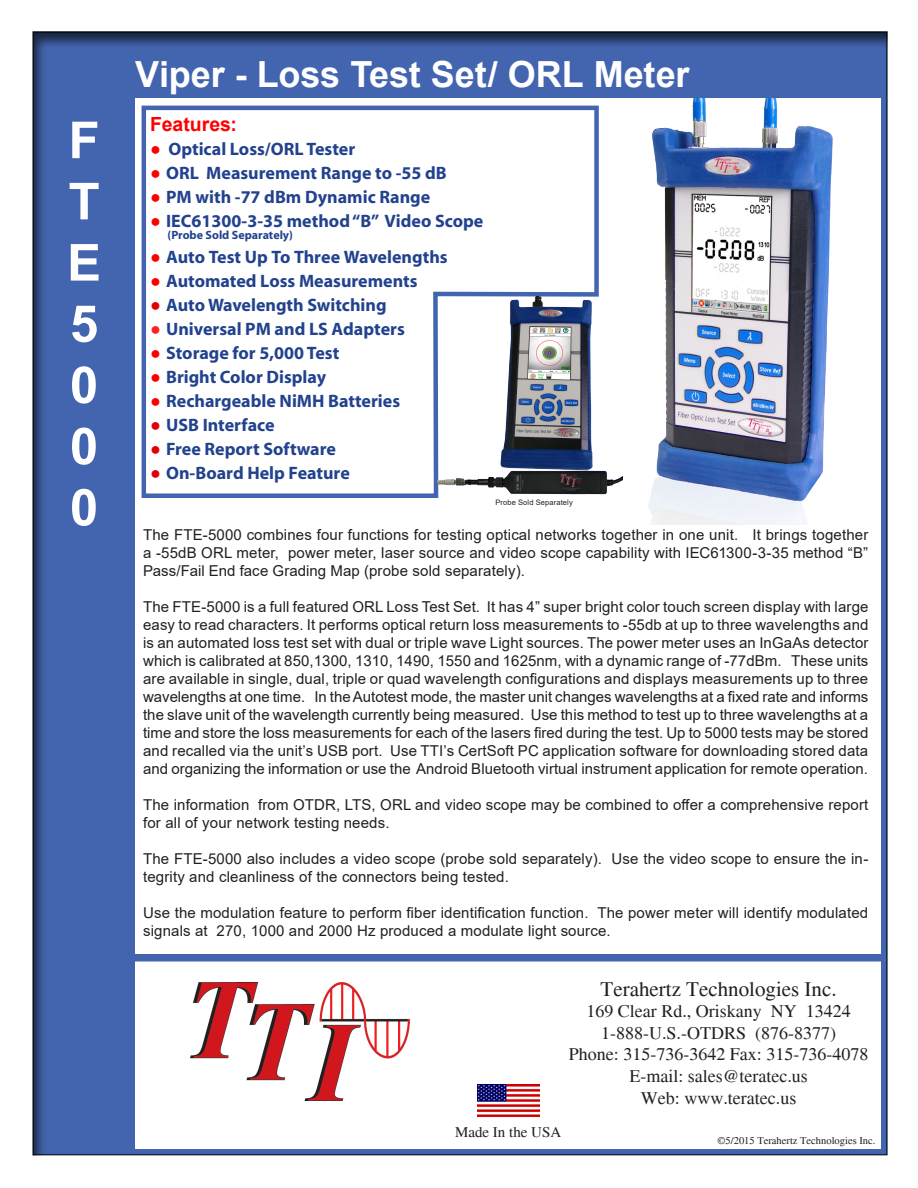
<style>
.page{position:relative;width:918px;height:1188px;background:#fff}
.page>*{position:absolute;margin:0;border:0;box-sizing:border-box;transform-origin:0 0}
.t1{font:700 51px "Arial";color:#fff}
.t2{font:700 36px "Arial";letter-spacing:-.005em;color:#fff}
.t3{font:21px "Times";color:#231f20}
.t4{font:700 19.5px "Arial";color:#f00}
.t5{font:700 18px "Myriad";color:#22428e}
.t6{font:18px "Times";color:#231f20}
.t7{font:15px/18px "Arial";letter-spacing:.01em;color:#231f20}
.t8{font:15px "Times";color:#231f20}
.t9{font:700 12px "Myriad";color:#22428e}
.t10{font:10.5px "Times";color:#231f20}
.t11{font:7.5px "Arial";letter-spacing:.02em;color:#231f20}
.s1{font-family:"Arial";color:#f00}
.s2{font-family:"Arial";color:#df0008}
.s3{font-family:"Arial";color:#ff2020}
</style>
<div class="page">
<div style="left:27px;top:18px;width:861px;height:1139px;background:#231f20;opacity:.75"></div>
<div style="left:135px;top:99px;width:745px;height:1050px;background:#fff"></div>
<svg style="left:141px;top:105px;width:446px;height:393px"></svg>
<img style="left:477px;top:1084px;width:62px;height:33px">
<div style="left:129px;top:954px;width:756px;height:8px;background:#4364af"></div>
<img style="left:587px;top:99px;width:301px;height:425px">
<img style="left:190px;top:982px;width:220px;height:119px">
<img style="left:438px;top:297px;width:184px;height:199px">
<p class="t1" style="left:69px;top:104px;width:33px">F</p>
<p class="t1" style="left:69px;top:166px;width:33px">T</p>
<p class="t1" style="left:67px;top:227px;width:36px">E</p>
<p class="t1" style="left:70px;top:288px;width:30px">5</p>
<p class="t1" style="left:70px;top:349px;width:30px">0</p>
<p class="t1" style="left:70px;top:410px;width:30px">0</p>
<p class="t1" style="left:70px;top:472px;width:30px">0</p>
<p class="t2" style="left:135px;top:49px;width:556px">Viper - Loss Test Set/ ORL Meter</p>
<p class="t4" style="left:150px;top:110px;width:88px">Features:</p>
<p class="t5" style="left:150px;top:139px;width:206px"><span class="s1">●</span> Optical Loss/ORL Tester</p>
<p class="t5" style="left:150px;top:163px;width:298px"><span class="s1">●</span> ORL Measurement Range to -55 dB</p>
<p class="t5" style="left:150px;top:187px;width:282px"><span class="s1">●</span> PM with -77 dBm Dynamic Range</p>
<p class="t5" style="left:150px;top:211px;width:335px"><span class="s1">●</span> IEC61300-3-35 method “B” Video Scope</p>
<p class="t9" style="left:168px;top:228px;width:127px">(Probe Sold Separately)</p>
<p class="t5" style="left:150px;top:247px;width:299px"><span class="s1">●</span> Auto Test Up To Three Wavelengths</p>
<p class="t5" style="left:150px;top:271px;width:269px"><span class="s1">●</span> Automated Loss Measurements</p>
<p class="t5" style="left:150px;top:295px;width:238px"><span class="s2">●</span> Auto Wavelength Switching</p>
<p class="t5" style="left:150px;top:319px;width:256px"><span class="s3">●</span> Universal PM and LS Adapters</p>
<p class="t5" style="left:150px;top:343px;width:191px"><span class="s1">●</span> Storage for 5,000 Test</p>
<p class="t5" style="left:150px;top:367px;width:177px"><span class="s1">●</span> Bright Color Display</p>
<p class="t5" style="left:150px;top:391px;width:251px"><span class="s1">●</span> Rechargeable NiMH Batteries</p>
<p class="t5" style="left:150px;top:415px;width:126px"><span class="s2">●</span> USB Interface</p>
<p class="t5" style="left:150px;top:439px;width:187px"><span class="s2">●</span> Free Report Software</p>
<p class="t5" style="left:150px;top:463px;width:201px"><span class="s2">●</span> On-Board Help Feature</p>
<p class="t11" style="left:495px;top:497px;width:79px">Probe Sold Separately</p>
<p class="t7" style="left:143px;top:526px;width:727px;text-align:justify">The FTE-5000 combines four functions for testing optical networks together in one unit. It brings together a -55dB ORL meter, power meter, laser source and video scope capability with IEC61300-3-35 method “B” Pass/Fail End face Grading Map (probe sold separately).</p>
<p class="t7" style="left:143px;top:598px;width:727px;text-align:justify">The FTE-5000 is a full featured ORL Loss Test Set. It has 4” super bright color touch screen display with large easy to read characters. It performs optical return loss measurements to -55db at up to three wavelengths and is an automated loss test set with dual or triple wave Light sources. The power meter uses an InGaAs detector which is calibrated at 850,1300, 1310, 1490, 1550 and 1625nm, with a dynamic range of -77dBm. These units are available in single, dual, triple or quad wavelength configurations and displays measurements up to three wavelengths at one time. In the Autotest mode, the master unit changes wavelengths at a fixed rate and informs the slave unit of the wavelength currently being measured. Use this method to test up to three wavelengths at a time and store the loss measurements for each of the lasers fired during the test. Up to 5000 tests may be stored and recalled via the unit’s USB port. Use TTI’s CertSoft PC application software for downloading stored data and organizing the information or use the Android Bluetooth virtual instrument application for remote operation.</p>
<p class="t7" style="left:143px;top:796px;width:727px">The information from OTDR, LTS, ORL and video scope may be combined to offer a comprehensive report for all of your network testing needs.</p>
<p class="t7" style="left:143px;top:850px;width:727px">The FTE-5000 also includes a video scope (probe sold separately). Use the video scope to ensure the in&shy;tegrity and cleanliness of the connectors being tested.</p>
<p class="t7" style="left:143px;top:904px;width:727px">Use the modulation feature to perform fiber identification function. The power meter will identify modulated signals at 270, 1000 and 2000 Hz produced a modulate light source.</p>
<p class="t3" style="left:601px;top:977px;width:238px">Terahertz Technologies Inc.</p>
<p class="t6" style="left:586px;top:1001px;width:266px">169 Clear Rd., Oriskany NY 13424</p>
<p class="t6" style="left:601px;top:1023px;width:236px">1-888-U.S.-OTDRS (876-8377)</p>
<p class="t6" style="left:569px;top:1044px;width:301px">Phone: 315-736-3642 Fax: 315-736-4078</p>
<p class="t6" style="left:629px;top:1066px;width:180px">E-mail: sales@teratec.us</p>
<p class="t6" style="left:641px;top:1087px;width:157px">Web: www.teratec.us</p>
<p class="t8" style="left:455px;top:1123px;width:108px">Made In the USA</p>
<p class="t10" style="left:718px;top:1135px;width:159px">©5/2015 Terahertz Technologies Inc.</p>
</div>
